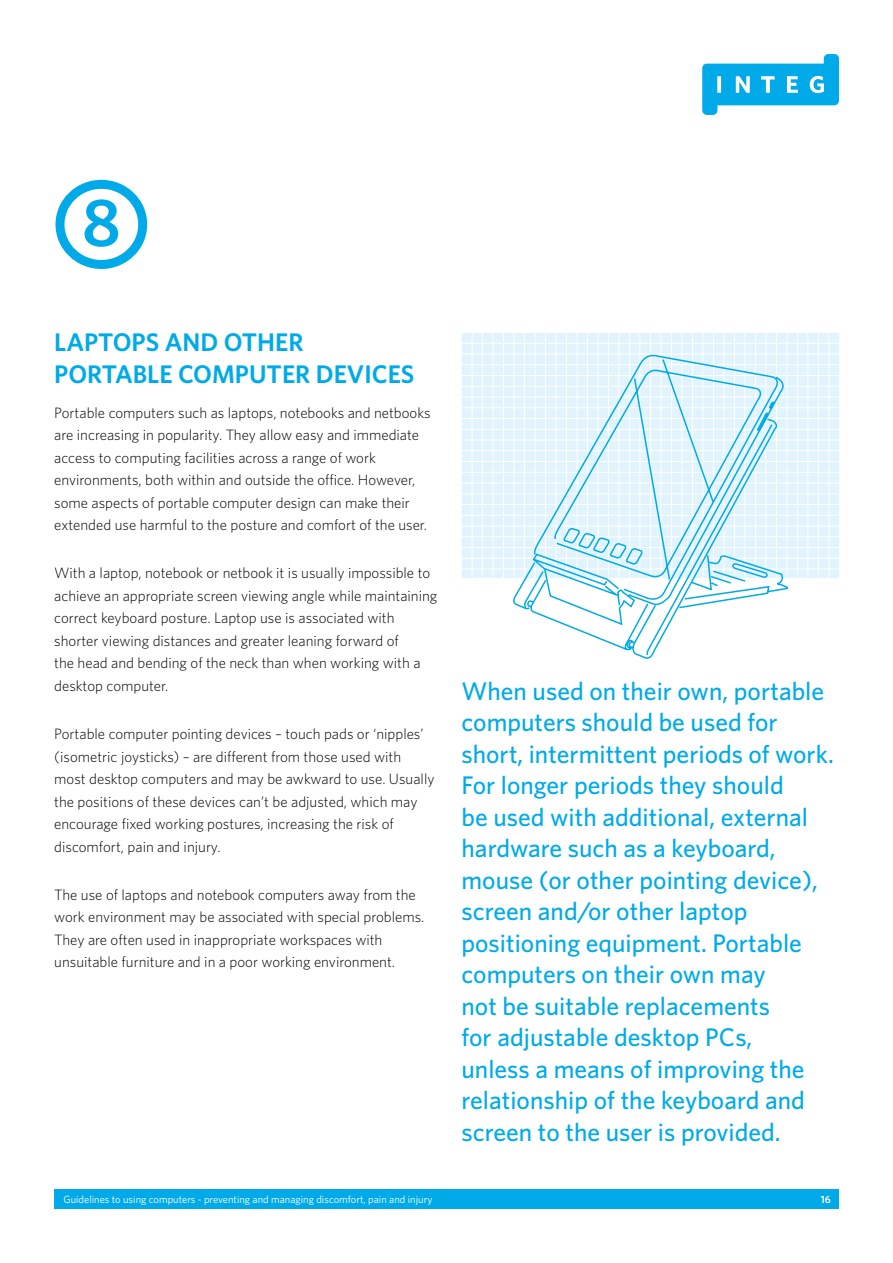
<style>
.page{position:relative;width:893px;height:1263px;background:#fff}
.page>*{position:absolute;margin:0;border:0;box-sizing:border-box;transform-origin:0 0}
.t1{font:600 67.5px "Whitney";color:#00aae8}
.t2{font:500 25.5px/31.5px "Whitney";color:#00aae8}
.t3{font:600 25.5px/31.5px "Whitney";color:#00aae8}
.t4{font:300 15px/22.5px "Whitney";color:#000}
.t5{font:10.5px "Whitney";color:#fff}
.t6{font:600 10.5px "Whitney";color:#fff}
</style>
<div class="page">
<div style="left:54px;top:1190px;width:785px;height:19px;background:#00aae8"></div>
<svg style="left:702px;top:54px;width:137px;height:61px"></svg>
<div style="left:55px;top:180px;width:92px;height:89px;border:9px solid #00aae8;border-radius:50%"></div>
<div style="left:461px;top:333px;width:379px;height:245px;background:#e1f3fc"></div>
<hr style="left:839px;top:333px;width:1px;height:245px;background:#fff">
<hr style="left:818px;top:333px;width:1px;height:245px;background:#fff">
<hr style="left:797px;top:333px;width:1px;height:245px;background:#fff">
<hr style="left:776px;top:333px;width:1px;height:245px;background:#fff">
<hr style="left:755px;top:333px;width:1px;height:245px;background:#fff">
<hr style="left:734px;top:333px;width:1px;height:245px;background:#fff">
<hr style="left:713px;top:333px;width:1px;height:245px;background:#fff">
<hr style="left:692px;top:333px;width:1px;height:245px;background:#fff">
<hr style="left:671px;top:333px;width:1px;height:245px;background:#fff">
<hr style="left:650px;top:333px;width:1px;height:245px;background:#fff">
<hr style="left:629px;top:333px;width:1px;height:245px;background:#fff">
<hr style="left:828px;top:333px;width:1px;height:245px;background:#fff">
<hr style="left:807px;top:333px;width:1px;height:245px;background:#fff">
<hr style="left:786px;top:333px;width:1px;height:245px;background:#fff">
<hr style="left:765px;top:333px;width:1px;height:245px;background:#fff">
<hr style="left:744px;top:333px;width:1px;height:245px;background:#fff">
<hr style="left:723px;top:333px;width:1px;height:245px;background:#fff">
<hr style="left:702px;top:333px;width:1px;height:245px;background:#fff">
<hr style="left:681px;top:333px;width:1px;height:245px;background:#fff">
<hr style="left:660px;top:333px;width:1px;height:245px;background:#fff">
<hr style="left:639px;top:333px;width:1px;height:245px;background:#fff">
<hr style="left:618px;top:333px;width:1px;height:245px;background:#fff">
<hr style="left:598px;top:333px;width:1px;height:245px;background:#fff">
<hr style="left:577px;top:333px;width:1px;height:245px;background:#fff">
<hr style="left:556px;top:333px;width:1px;height:245px;background:#fff">
<hr style="left:535px;top:333px;width:1px;height:245px;background:#fff">
<hr style="left:514px;top:333px;width:1px;height:245px;background:#fff">
<hr style="left:493px;top:333px;width:1px;height:245px;background:#fff">
<hr style="left:472px;top:333px;width:1px;height:245px;background:#fff">
<hr style="left:608px;top:333px;width:1px;height:245px;background:#fff">
<hr style="left:587px;top:333px;width:1px;height:245px;background:#fff">
<hr style="left:566px;top:333px;width:1px;height:245px;background:#fff">
<hr style="left:545px;top:333px;width:1px;height:245px;background:#fff">
<hr style="left:524px;top:333px;width:1px;height:245px;background:#fff">
<hr style="left:503px;top:333px;width:1px;height:245px;background:#fff">
<hr style="left:482px;top:333px;width:1px;height:245px;background:#fff">
<hr style="left:461px;top:333px;width:1px;height:245px;background:#fff">
<hr style="left:461px;top:354px;width:379px;height:1px;background:#fff">
<hr style="left:461px;top:375px;width:379px;height:1px;background:#fff">
<hr style="left:461px;top:397px;width:379px;height:1px;background:#fff">
<hr style="left:461px;top:418px;width:379px;height:1px;background:#fff">
<hr style="left:461px;top:440px;width:379px;height:1px;background:#fff">
<hr style="left:461px;top:461px;width:379px;height:1px;background:#fff">
<hr style="left:461px;top:483px;width:379px;height:1px;background:#fff">
<hr style="left:461px;top:504px;width:379px;height:1px;background:#fff">
<hr style="left:461px;top:526px;width:379px;height:1px;background:#fff">
<hr style="left:461px;top:547px;width:379px;height:1px;background:#fff">
<hr style="left:461px;top:569px;width:379px;height:1px;background:#fff">
<hr style="left:461px;top:333px;width:379px;height:1px;background:#fff">
<hr style="left:461px;top:343px;width:379px;height:1px;background:#fff">
<hr style="left:461px;top:364px;width:379px;height:1px;background:#fff">
<hr style="left:461px;top:386px;width:379px;height:1px;background:#fff">
<hr style="left:461px;top:407px;width:379px;height:1px;background:#fff">
<hr style="left:461px;top:429px;width:379px;height:1px;background:#fff">
<hr style="left:461px;top:450px;width:379px;height:1px;background:#fff">
<hr style="left:461px;top:472px;width:379px;height:1px;background:#fff">
<hr style="left:461px;top:493px;width:379px;height:1px;background:#fff">
<hr style="left:461px;top:515px;width:379px;height:1px;background:#fff">
<hr style="left:461px;top:536px;width:379px;height:1px;background:#fff">
<hr style="left:461px;top:558px;width:379px;height:1px;background:#fff">
<svg style="left:511px;top:353px;width:282px;height:306px"></svg>
<h1 class="t1" style="left:82px;top:182px;width:41px">8</h1>
<h2 class="t3" style="left:54px;top:326px;width:360px">LAPTOPS AND OTH ER<br>PORTABLE COMPUTER DEVICES</h2>
<p class="t4" style="left:54px;top:401px;width:378px">Portable computers such as laptops, notebooks and netbooks are increasing in popularity. They allow easy and immediate access to computing facilities across a range of work environments, both within and outside the office. However, some aspects of portable computer design can make their extended use harmful to the posture and comfort of the user.</p>
<p class="t4" style="left:54px;top:562px;width:385px">With a laptop, notebook or netbook it is usually impossible to achieve an appropriate screen viewing angle while maintaining correct keyboard posture. Laptop use is associated with shorter viewing distances and greater leaning forward of<br>the head and bending of the neck than when working with a desktop computer.</p>
<p class="t4" style="left:54px;top:722px;width:382px">Portable computer pointing devices – touch pads or ‘nipples’ (isometric joysticks) – are different from those used with most desktop computers and may be awkward to use. Usually the positions of these devices can’t be adjusted, which may encourage fixed working postures, increasing the risk of discomfort, pain and injury.</p>
<p class="t4" style="left:54px;top:883px;width:372px">The use of laptops and notebook computers away from the work environment may be associated with special problems.<br>They are often used in inappropriate workspaces with unsuitable furniture and in a poor working environment.</p>
<p class="t2" style="left:461px;top:674px;width:374px">When used on their own, portable computers should be used for short, intermittent periods of work.<br>For longer periods they should<br>be used with additional, external hardware such as a keyboard, mouse (or other pointing device), screen and/or other laptop positioning equipment. Portable computers on their own may<br>not be suitable replacements<br>for adjustable desktop PCs,<br>unless a means of improving the relationship of the keyboard and screen to the user is provided.</p>
<p class="t5" style="left:63px;top:1193px;width:370px">Guidelines to using computers - preventing and managing discomfort, pain and injury</p>
<p class="t6" style="left:821px;top:1193px;width:11px">16</p>
</div>
